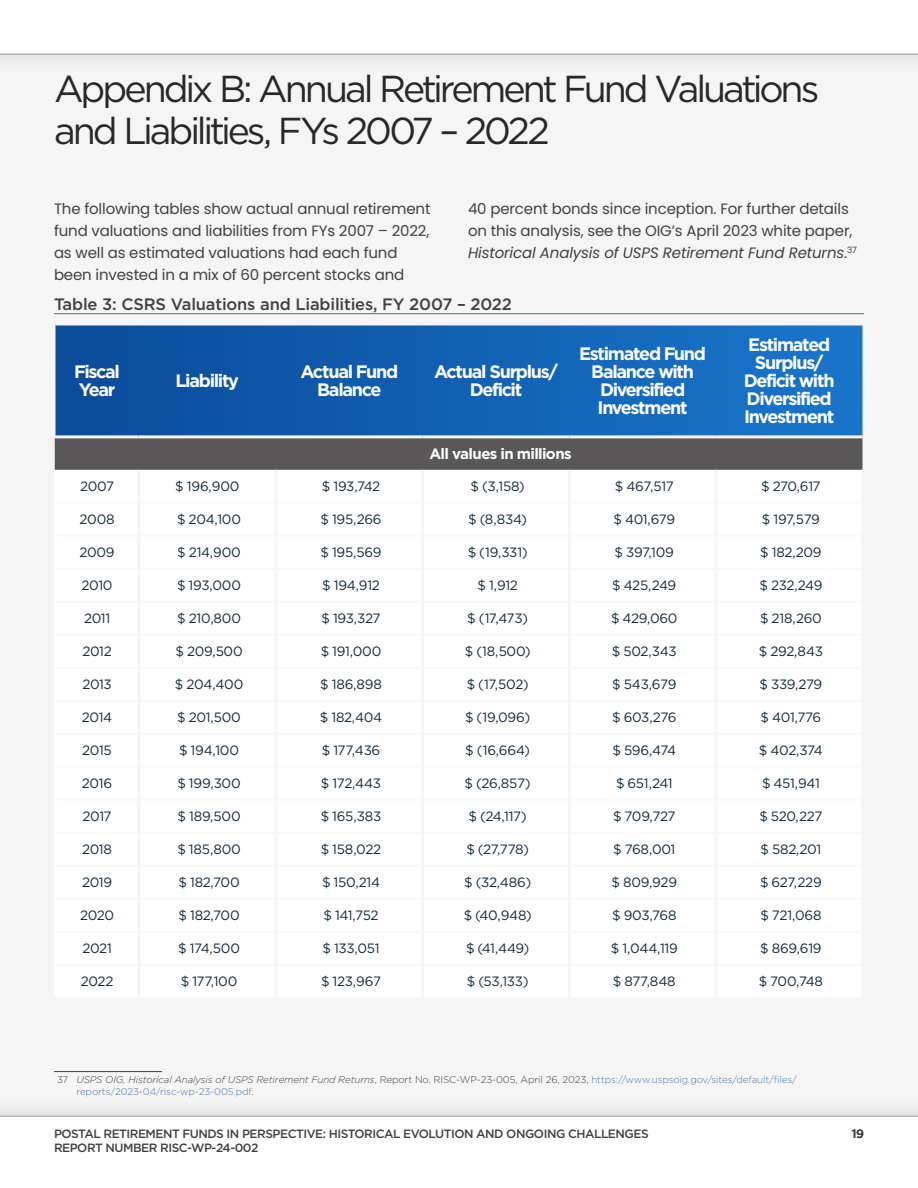
<style>
.page{position:relative;width:918px;height:1188px;background:#fff}
.page>*{position:absolute;margin:0;border:0;box-sizing:border-box;transform-origin:0 0}
.t1{font:37.5px/42px "Gotham";letter-spacing:-.085em;color:#292829}
.t2{font:700 18px/18px "Gotham";letter-spacing:-.07em;color:#fff;text-align:center}
.t3{font:500 16.5px "Gotham";letter-spacing:-.01em;color:#414042}
.t4{font:15px/21.8px "Poppins";letter-spacing:-.01em;color:#414042}
.t5{font:700 15px "Gotham";letter-spacing:-.04em;color:#fff}
.t6{font:13.5px "Gotham";letter-spacing:-.025em;color:#172832}
.t7{font:500 12px "Gotham";letter-spacing:-.04em;color:#414042}
.t8{font:300 9.75px/11.7px "Gotham";letter-spacing:-.01em;color:#477ab2}
.s1{font-style:italic}
.s2{color:#414042}
.s3{font-style:italic;color:#414042}
</style>
<div class="page">
<div style="left:0;top:28px;width:918px;height:1121px;background:#f5f5f5"></div>
<div style="left:0;top:0;width:918px;height:75px;background:#eee"></div>
<div style="left:0;top:0;width:918px;height:54px;background:#fff"></div>
<div style="left:0;top:1095px;width:918px;height:93px;background:#efefef"></div>
<div style="left:0;top:1116px;width:918px;height:72px;background:#fff"></div>
<hr style="left:54px;top:1071px;width:108px;height:1px;background:#3e3e3e">
<hr style="left:54px;top:313px;width:810px;height:1px;background:#5d696f">
<svg style="left:56px;top:325px;width:806px;height:110px;background:#1260b2"></svg>
<div style="left:56px;top:438px;width:806px;height:32px;background:#595757"></div>
<hr style="left:54px;top:470px;width:3px;height:33px;background:#fff">
<hr style="left:54px;top:503px;width:3px;height:33px;background:#fff">
<hr style="left:54px;top:536px;width:3px;height:33px;background:#fff">
<hr style="left:54px;top:569px;width:3px;height:33px;background:#fff">
<hr style="left:54px;top:602px;width:3px;height:33px;background:#fff">
<hr style="left:54px;top:635px;width:3px;height:33px;background:#fff">
<hr style="left:54px;top:668px;width:3px;height:33px;background:#fff">
<hr style="left:54px;top:701px;width:3px;height:33px;background:#fff">
<hr style="left:54px;top:734px;width:3px;height:33px;background:#fff">
<hr style="left:54px;top:767px;width:3px;height:33px;background:#fff">
<hr style="left:54px;top:800px;width:3px;height:33px;background:#fff">
<hr style="left:54px;top:833px;width:3px;height:33px;background:#fff">
<hr style="left:54px;top:866px;width:3px;height:33px;background:#fff">
<hr style="left:54px;top:899px;width:3px;height:33px;background:#fff">
<hr style="left:54px;top:932px;width:3px;height:33px;background:#fff">
<hr style="left:54px;top:965px;width:3px;height:33px;background:#fff">
<hr style="left:55px;top:438px;width:1px;height:32px;background:#595757">
<h1 class="t1" style="left:54px;top:67px;width:767px">Appendix B: Annual Retirement Fund Valuations and Liabilities, FYs 2007 – 2022</h1>
<p class="t4" style="left:54px;top:198px;width:378px">The following tables show actual annual retirement fund valuations and liabilities from FYs 2007 – 2022, as well as estimated valuations had each fund been invested in a mix of 60 percent stocks and</p>
<p class="t4" style="left:468px;top:198px;width:390px">40 percent bonds since inception. For further details on this analysis, see the OIG’s April 2023 white paper,<br><span class="s1">Historical Analysis of USPS Retirement Fund Returns</span>.<sup>37</sup></p>
<p class="t3" style="left:54px;top:295px;width:460px">Table 3: CSRS Valuations and Liabilities, FY 2007 – 2022</p>
<h2 class="t2" style="left:74px;top:363px;width:47px;text-align:left">Fiscal<br>Year</h2>
<h2 class="t2" style="left:176px;top:372px;width:65px">Liability</h2>
<h2 class="t2" style="left:300px;top:363px;width:99px">Actual Fund<br>Balance</h2>
<h2 class="t2" style="left:434px;top:363px;width:125px">Actual Surplus/<br>Deficit</h2>
<h2 class="t2" style="left:579px;top:345px;width:129px">Estimated Fund<br>Balance with<br>Diversified<br>Investment</h2>
<h2 class="t2" style="left:744px;top:336px;width:92px">Estimated<br>Surplus/<br>Deficit with<br>Diversified<br>Investment</h2>
<p class="t5" style="left:429px;top:445px;width:144px">All values in millions</p>
<p class="t6" style="left:80px;top:479px;width:36px">2007</p>
<p class="t6" style="left:175px;top:479px;width:66px">$ 196,900</p>
<p class="t6" style="left:322px;top:479px;width:60px">$ 193,742</p>
<p class="t6" style="left:471px;top:479px;width:56px">$ (3,158)</p>
<p class="t6" style="left:615px;top:479px;width:60px">$ 467,517</p>
<p class="t6" style="left:761px;top:479px;width:61px">$ 270,617</p>
<p class="t6" style="left:80px;top:512px;width:37px">2008</p>
<p class="t6" style="left:177px;top:512px;width:66px">$ 204,100</p>
<p class="t6" style="left:320px;top:512px;width:63px">$ 195,266</p>
<p class="t6" style="left:468px;top:512px;width:60px">$ (8,834)</p>
<p class="t6" style="left:613px;top:512px;width:63px">$ 401,679</p>
<p class="t6" style="left:762px;top:512px;width:60px">$ 197,579</p>
<p class="t6" style="left:79px;top:545px;width:37px">2009</p>
<p class="t6" style="left:177px;top:545px;width:65px">$ 214,900</p>
<p class="t6" style="left:320px;top:545px;width:63px">$ 195,569</p>
<p class="t6" style="left:468px;top:545px;width:61px">$ (19,331)</p>
<p class="t6" style="left:615px;top:545px;width:61px">$ 397,109</p>
<p class="t6" style="left:760px;top:545px;width:63px">$ 182,209</p>
<p class="t6" style="left:82px;top:578px;width:33px">2010</p>
<p class="t6" style="left:177px;top:578px;width:66px">$ 193,000</p>
<p class="t6" style="left:322px;top:578px;width:59px">$ 194,912</p>
<p class="t6" style="left:478px;top:578px;width:42px">$ 1,912</p>
<p class="t6" style="left:612px;top:578px;width:66px">$ 425,249</p>
<p class="t6" style="left:759px;top:578px;width:65px">$ 232,249</p>
<p class="t6" style="left:84px;top:611px;width:28px">2011</p>
<p class="t6" style="left:177px;top:611px;width:65px">$ 210,800</p>
<p class="t6" style="left:321px;top:611px;width:61px">$ 193,327</p>
<p class="t6" style="left:467px;top:611px;width:62px">$ (17,473)</p>
<p class="t6" style="left:611px;top:611px;width:68px">$ 429,060</p>
<p class="t6" style="left:760px;top:611px;width:63px">$ 218,260</p>
<p class="t6" style="left:82px;top:644px;width:31px">2012</p>
<p class="t6" style="left:175px;top:644px;width:69px">$ 209,500</p>
<p class="t6" style="left:321px;top:644px;width:62px">$ 191,000</p>
<p class="t6" style="left:465px;top:644px;width:67px">$ (18,500)</p>
<p class="t6" style="left:612px;top:644px;width:66px">$ 502,343</p>
<p class="t6" style="left:759px;top:644px;width:66px">$ 292,843</p>
<p class="t6" style="left:82px;top:677px;width:31px">2013</p>
<p class="t6" style="left:175px;top:677px;width:70px">$ 204,400</p>
<p class="t6" style="left:320px;top:677px;width:63px">$ 186,898</p>
<p class="t6" style="left:467px;top:677px;width:63px">$ (17,502)</p>
<p class="t6" style="left:612px;top:677px;width:66px">$ 543,679</p>
<p class="t6" style="left:759px;top:677px;width:64px">$ 339,279</p>
<p class="t6" style="left:82px;top:710px;width:32px">2014</p>
<p class="t6" style="left:177px;top:710px;width:65px">$ 201,500</p>
<p class="t6" style="left:320px;top:710px;width:64px">$ 182,404</p>
<p class="t6" style="left:465px;top:710px;width:67px">$ (19,096)</p>
<p class="t6" style="left:612px;top:710px;width:66px">$ 603,276</p>
<p class="t6" style="left:761px;top:710px;width:62px">$ 401,776</p>
<p class="t6" style="left:82px;top:743px;width:31px">2015</p>
<p class="t6" style="left:179px;top:743px;width:62px">$ 194,100</p>
<p class="t6" style="left:322px;top:743px;width:60px">$ 177,436</p>
<p class="t6" style="left:465px;top:743px;width:66px">$ (16,664)</p>
<p class="t6" style="left:613px;top:743px;width:65px">$ 596,474</p>
<p class="t6" style="left:759px;top:743px;width:66px">$ 402,374</p>
<p class="t6" style="left:82px;top:776px;width:32px">2016</p>
<p class="t6" style="left:177px;top:776px;width:65px">$ 199,300</p>
<p class="t6" style="left:321px;top:776px;width:62px">$ 172,443</p>
<p class="t6" style="left:465px;top:776px;width:68px">$ (26,857)</p>
<p class="t6" style="left:616px;top:776px;width:58px">$ 651,241</p>
<p class="t6" style="left:762px;top:776px;width:59px">$ 451,941</p>
<p class="t6" style="left:83px;top:809px;width:31px">2017</p>
<p class="t6" style="left:177px;top:809px;width:65px">$ 189,500</p>
<p class="t6" style="left:321px;top:809px;width:62px">$ 165,383</p>
<p class="t6" style="left:469px;top:809px;width:60px">$ (24,117)</p>
<p class="t6" style="left:613px;top:809px;width:64px">$ 709,727</p>
<p class="t6" style="left:759px;top:809px;width:65px">$ 520,227</p>
<p class="t6" style="left:82px;top:842px;width:32px">2018</p>
<p class="t6" style="left:177px;top:842px;width:65px">$ 185,800</p>
<p class="t6" style="left:321px;top:842px;width:62px">$ 158,022</p>
<p class="t6" style="left:466px;top:842px;width:64px">$ (27,778)</p>
<p class="t6" style="left:613px;top:842px;width:64px">$ 768,001</p>
<p class="t6" style="left:761px;top:842px;width:62px">$ 582,201</p>
<p class="t6" style="left:82px;top:875px;width:32px">2019</p>
<p class="t6" style="left:178px;top:875px;width:63px">$ 182,700</p>
<p class="t6" style="left:322px;top:875px;width:60px">$ 150,214</p>
<p class="t6" style="left:464px;top:875px;width:69px">$ (32,486)</p>
<p class="t6" style="left:612px;top:875px;width:67px">$ 809,929</p>
<p class="t6" style="left:760px;top:875px;width:63px">$ 627,229</p>
<p class="t6" style="left:80px;top:908px;width:36px">2020</p>
<p class="t6" style="left:178px;top:908px;width:63px">$ 182,700</p>
<p class="t6" style="left:323px;top:908px;width:57px">$ 141,752</p>
<p class="t6" style="left:464px;top:908px;width:70px">$ (40,948)</p>
<p class="t6" style="left:612px;top:908px;width:66px">$ 903,768</p>
<p class="t6" style="left:760px;top:908px;width:63px">$ 721,068</p>
<p class="t6" style="left:82px;top:941px;width:31px">2021</p>
<p class="t6" style="left:178px;top:941px;width:63px">$ 174,500</p>
<p class="t6" style="left:323px;top:941px;width:59px">$ 133,051</p>
<p class="t6" style="left:466px;top:941px;width:65px">$ (41,449)</p>
<p class="t6" style="left:611px;top:941px;width:69px">$ 1,044,119</p>
<p class="t6" style="left:760px;top:941px;width:63px">$ 869,619</p>
<p class="t6" style="left:81px;top:974px;width:34px">2022</p>
<p class="t6" style="left:181px;top:974px;width:58px">$ 177,100</p>
<p class="t6" style="left:321px;top:974px;width:62px">$ 123,967</p>
<p class="t6" style="left:467px;top:974px;width:63px">$ (53,133)</p>
<p class="t6" style="left:613px;top:974px;width:64px">$ 877,848</p>
<p class="t6" style="left:759px;top:974px;width:66px">$ 700,748</p>
<p class="t8" style="left:77px;top:1074px;width:722px;text-indent:-20px"><span class="s2">37</span> <span class="s3">USPS OIG, Historical Analysis of USPS Retirement Fund Returns</span><span class="s2">, Report No. RISC-WP-23-005, April 26, 2023,</span> https://www.uspsoig.gov/sites/default/files/ reports/2023-04/risc-wp-23-005.pdf<span class="s2">.</span></p>
<p class="t7" style="left:54px;top:1127px;width:596px">POSTAL RETIREMENT FUNDS IN PERSPECTIVE: HISTORICAL EVOLUTION AND ONGOING CHALLENGES</p>
<p class="t7" style="left:852px;top:1127px;width:14px">19</p>
<p class="t7" style="left:54px;top:1141px;width:206px">REPORT NUMBER RISC-WP-24-002</p>
</div>
